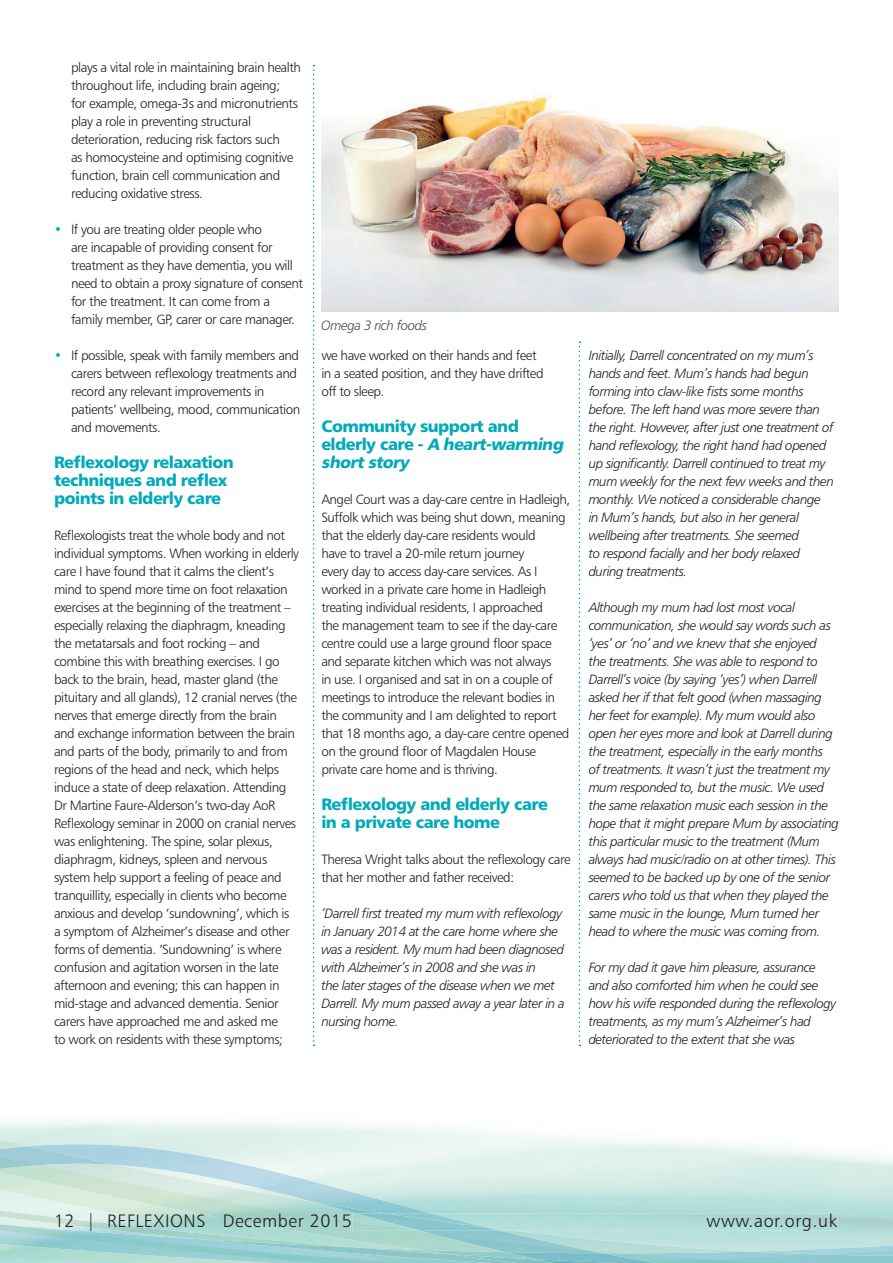
<style>
.page{position:relative;width:893px;height:1263px;background:#fff}
.page>*{position:absolute;margin:0;border:0;box-sizing:border-box;transform-origin:0 0}
.t1{font:18px "Humanist 777 BT Light B";letter-spacing:.03em;color:#231f20}
.t2{font:16.5px/18px "Humanist 777 BT Black B";letter-spacing:-.035em;color:#0ab}
.t3{font:13.5px/18px "Humanist 777 BT Light B";letter-spacing:-.035em;color:#231f20}
.t4{font:13.5px/18px "Humanist 777 BT Light Italic B";letter-spacing:-.035em;color:#231f20}
.t5{font:13.5px "Humanist 777 BT Light Italic B";letter-spacing:-.035em;color:#4b4c4d}
.s1{color:#0ab}
.s2{font-style:italic}
</style>
<div class="page">
<img style="left:197px;top:1253px;width:220px;height:10px">
<img style="left:0;top:1140px;width:752px;height:110px">
<img style="left:417px;top:1250px;width:476px;height:13px">
<img style="left:450px;top:1254px;width:56px;height:9px">
<img style="left:28px;top:1144px;width:403px;height:2px">
<img style="left:0;top:1146px;width:603px;height:107px">
<img style="left:506px;top:1252px;width:150px;height:11px">
<img style="left:538px;top:1259px;width:83px;height:4px">
<img style="left:356px;top:1213px;width:144px;height:18px">
<svg style="left:313px;top:65px;width:2px;height:981px"></svg>
<svg style="left:579px;top:341px;width:1px;height:705px"></svg>
<img style="left:321px;top:91px;width:518px;height:221px">
<p class="t3" style="left:71px;top:58px;width:232px">plays a vital role in maintaining brain health throughout life, including brain ageing;<br>for example, omega-3s and micronutrients play a role in preventing structural deterioration, reducing risk factors such<br>as homocysteine and optimising cognitive function, brain cell communication and reducing oxidative stress.</p>
<p class="t3" style="left:71px;top:220px;width:233px;text-indent:-17px"><span class="s1">•</span> If you are treating older people who<br>are incapable of providing consent for treatment as they have dementia, you will need to obtain a proxy signature of consent for the treatment. It can come from a family member, GP, carer or care manager.</p>
<p class="t3" style="left:71px;top:346px;width:231px;text-indent:-17px"><span class="s1">•</span> If possible, speak with family members and carers between reflexology treatments and record any relevant improvements in patients’ wellbeing, mood, communication and movements.</p>
<p class="t2" style="left:54px;top:453px;width:181px">Reflexology relaxation techniques and reflex points in elderly care</p>
<p class="t3" style="left:54px;top:526px;width:247px">Reflexologists treat the whole body and not individual symptoms. When working in elderly care I have found that it calms the client’s mind to spend more time on foot relaxation exercises at the beginning of the treatment – especially relaxing the diaphragm, kneading the metatarsals and foot rocking – and combine this with breathing exercises. I go back to the brain, head, master gland (the pituitary and all glands), 12 cranial nerves (the nerves that emerge directly from the brain and exchange information between the brain and parts of the body, primarily to and from regions of the head and neck, which helps induce a state of deep relaxation. Attending Dr Martine Faure-Alderson’s two-day AoR Reflexology seminar in 2000 on cranial nerves was enlightening. The spine, solar plexus, diaphragm, kidneys, spleen and nervous system help support a feeling of peace and tranquillity, especially in clients who become anxious and develop ‘sundowning’, which is a symptom of Alzheimer’s disease and other forms of dementia. ‘Sundowning’ is where confusion and agitation worsen in the late afternoon and evening; this can happen in mid-stage and advanced dementia. Senior carers have approached me and asked me<br>to work on residents with these symptoms;</p>
<p class="t5" style="left:321px;top:317px;width:107px">Omega 3 rich foods</p>
<p class="t3" style="left:321px;top:346px;width:224px">we have worked on their hands and feet in a seated position, and they have drifted off to sleep.</p>
<p class="t2" style="left:321px;top:417px;width:247px">Community support and<br>e l d e r l y c a re - <span class="s2">A heart-warming shortstory</span></p>
<p class="t3" style="left:321px;top:490px;width:251px">Angel Court was a day-care centre in Hadleigh, Suffolk which was being shut down, meaning that the elderly day-care residents would<br>have to travel a 20-mile return journey<br>every day to access day-care services. As I worked in a private care home in Hadleigh treating individual residents, I approached<br>the management team to see if the day-care centre could use a large ground floor space and separate kitchen which was not always<br>in use. I organised and sat in on a couple of meetings to introduce the relevant bodies in the community and I am delighted to report that 18 months ago, a day-care centre opened on the ground floor of Magdalen House private care home and is thriving.</p>
<p class="t2" style="left:321px;top:795px;width:228px">Reflexology and elderly care in a private care home</p>
<p class="t3" style="left:321px;top:850px;width:251px">Theresa Wright talks about the reflexology care that her mother and father received:</p>
<p class="t4" style="left:321px;top:904px;width:245px">‘Darrell first treated my mum with reflexology in January 2014 at the care home where she was a resident. My mum had been diagnosed with Alzheimer’s in 2008 and she was in<br>the later stages of the disease when we met Darrell. My mum passed away a year later in a nursing home.</p>
<p class="t4" style="left:589px;top:346px;width:247px">Initially, Darrell concentrated on my mum’s hands and feet. Mum’s hands had begun forming into claw-like fists some months before. The left hand was more severe than the right. However, after just one treatment of hand reflexology, the right hand had opened up significantly. Darrell continued to treat my mum weekly for the next few weeks and then monthly. We noticed a considerable change in Mum’s hands, but also in her general wellbeing after treatments. She seemed<br>to respond facially and her body relaxed during treatments.</p>
<p class="t4" style="left:589px;top:598px;width:252px">Although my mum had lost most vocal communication, she would say words such as ‘yes’ or ‘no’ and we knew that she enjoyed<br>the treatments. She was able to respond to Darrell’s voice (by saying ‘yes’) when Darrell asked her if that felt good (when massaging her feet for example). My mum would also open her eyes more and look at Darrell during the treatment, especially in the early months<br>of treatments. It wasn’t just the treatment my mum responded to, but the music. We used the same relaxation music each session in the hope that it might prepare Mum by associating this particular music to the treatment (Mum always had music/radio on at other times). This seemed to be backed up by one of the senior carers who told us that when they played the same music in the lounge, Mum turned her head to where the music was coming from.</p>
<p class="t4" style="left:589px;top:958px;width:249px">For my dad it gave him pleasure, assurance and also comforted him when he could see how his wife responded during the reflexology treatments, as my mum’s Alzheimer’s had deteriorated to the extent that she was</p>
<h1 class="t1" style="left:54px;top:1209px;width:299px">12 | REFLEXIONS December 2015</h1>
<h1 class="t1" style="left:707px;top:1209px;width:132px">www.aor.org.uk</h1>
</div>
